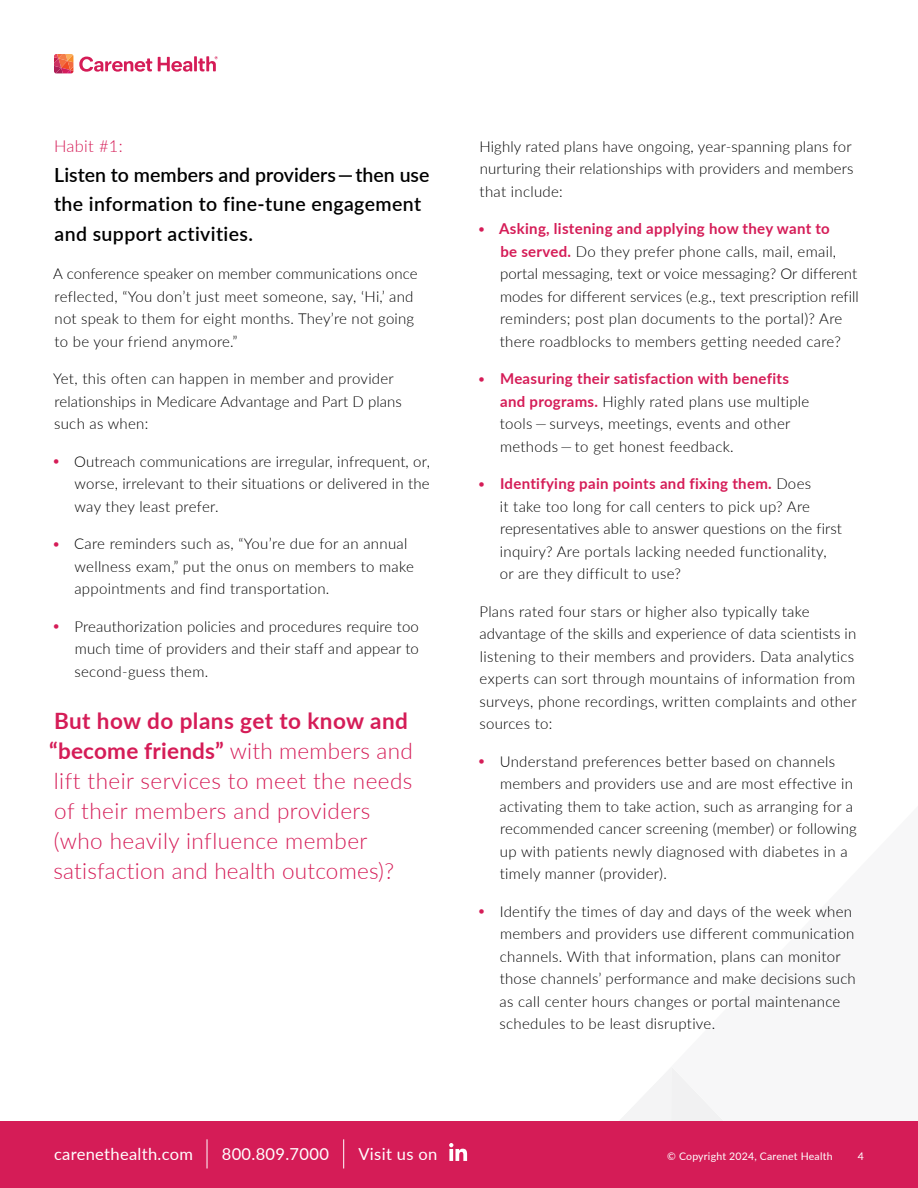
<style>
.page{position:relative;width:918px;height:1188px;background:#fff}
.page>*{position:absolute;margin:0;border:0;box-sizing:border-box;transform-origin:0 0}
.t1{font:300 22.5px/30px "Lato";letter-spacing:.02em;color:#d51c57}
.t2{font:600 19.5px/30px "Lato";letter-spacing:.02em;color:#000}
.t3{font:16.5px "Lato";letter-spacing:.02em;color:#fff}
.t4{font:300 16.5px "Lato";letter-spacing:.02em;color:#d51c57}
.t5{font:300 15px/22.5px "Lato";letter-spacing:.02em;color:#000}
.t6{font:10.5px "Lato";letter-spacing:.02em;color:#fff}
.s1{font-weight:400;font-size:12px;color:#d51c57}
.s2{font-weight:700}
.s3{font-weight:700;color:#d51c57}
</style>
<div class="page">
<div style="left:671px;top:1067px;width:52px;height:54px;background:#f3f4f4"></div>
<div style="left:0;top:1121px;width:918px;height:67px;background:#d51c57"></div>
<svg style="left:158px;top:57px;width:34px;height:15px"></svg>
<hr style="left:194px;top:56px;width:3px;height:15px;background:#d51c57">
<svg style="left:198px;top:56px;width:20px;height:15px"></svg>
<svg style="left:79px;top:57px;width:73px;height:15px"></svg>
<svg style="left:54px;top:54px;width:19px;height:19px"></svg>
<hr style="left:207px;top:1139px;width:1px;height:30px;background:#fff">
<hr style="left:343px;top:1139px;width:1px;height:30px;background:#fff">
<svg style="left:449px;top:1143px;width:18px;height:18px"></svg>
<p class="t4" style="left:54px;top:134px;width:70px">Habit #1:</p>
<h2 class="t2" style="left:54px;top:159px;width:377px">Listen to members and providers — then use the information to fine-tune engagement and support activities.</h2>
<p class="t5" style="left:53px;top:262px;width:366px">A conference speaker on member communications once reflected, “You don’t just meet someone, say, ‘Hi,’ and not speak to them for eight months. They’re not going to be your friend anymore.”</p>
<p class="t5" style="left:53px;top:367px;width:350px">Yet, this often can happen in member and provider relationships in Medicare Advantage and Part D plans such as when:</p>
<p class="t5" style="left:75px;top:449px;width:357px;text-align:justify;text-indent:-22px"><span class="s1">•</span> Outreach communications are irregular, infrequent, or, worse, irrelevant to their situations or delivered in the way they least prefer.</p>
<p class="t5" style="left:74px;top:532px;width:341px;text-indent:-22px"><span class="s1">•</span> Care reminders such as, “You’re due for an annual wellness exam,” put the onus on members to make appointments and find transportation.</p>
<p class="t5" style="left:74px;top:614px;width:346px;text-align:justify;text-indent:-22px"><span class="s1">•</span> Preauthorization policies and procedures require too much time of providers and their staff and appear to second-guess them.</p>
<h1 class="t1" style="left:49px;top:705px;width:365px"><span class="s2">But how do plans get to know and “become friends”</span> with members and lift their services to meet the needs of their members and providers (who heavily influence member satisfaction and health outcomes)?</h1>
<p class="t5" style="left:479px;top:134px;width:376px">Highly rated plans have ongoing, year-spanning plans for nurturing their relationships with providers and members that include:</p>
<p class="t5" style="left:500px;top:217px;width:361px;text-indent:-22px"><span class="s1">•</span> <span class="s3">Asking, listening and applying how they want to<br>be served.</span> Do they prefer phone calls, mail, email, portal messaging, text or voice messaging? Or different modes for different services (e.g., text prescription refill reminders; post plan documents to the portal)? Are there roadblocks to members getting needed care?</p>
<p class="t5" style="left:500px;top:367px;width:311px;text-indent:-22px"><span class="s1">•</span> <span class="s3">Measuring their satisfaction with benefits and programs.</span> Highly rated plans use multiple tools — surveys, meetings, events and other methods — to get honest feedback.</p>
<p class="t5" style="left:500px;top:472px;width:344px;text-indent:-22px"><span class="s1">•</span> <span class="s3">Identifying pain points and fixing them.</span> Does<br>it take too long for call centers to pick up? Are representatives able to answer questions on the first inquiry? Are portals lacking needed functionality, or are they difficult to use?</p>
<p class="t5" style="left:479px;top:599px;width:379px">Plans rated four stars or higher also typically take advantage of the skills and experience of data scientists in listening to their members and providers. Data analytics experts can sort through mountains of information from surveys, phone recordings, written complaints and other sources to:</p>
<p class="t5" style="left:500px;top:749px;width:359px;text-indent:-22px"><span class="s1">•</span> Understand preferences better based on channels members and providers use and are most effective in activating them to take action, such as arranging for a recommended cancer screening (member) or following up with patients newly diagnosed with diabetes in a timely manner (provider).</p>
<p class="t5" style="left:500px;top:899px;width:358px;text-indent:-22px"><span class="s1">•</span> Identify the times of day and days of the week when members and providers use different communication channels. With that information, plans can monitor those channels’ performance and make decisions such as call center hours changes or portal maintenance schedules to be least disruptive.</p>
<p class="t3" style="left:54px;top:1142px;width:141px">carenethealth.com</p>
<p class="t3" style="left:222px;top:1142px;width:109px">800.809.7000</p>
<p class="t3" style="left:358px;top:1142px;width:80px">Visit us on</p>
<p class="t6" style="left:667px;top:1148px;width:167px">© Copyright 2024, Carenet Health</p>
<p class="t6" style="left:858px;top:1148px;width:8px">4</p>
</div>
